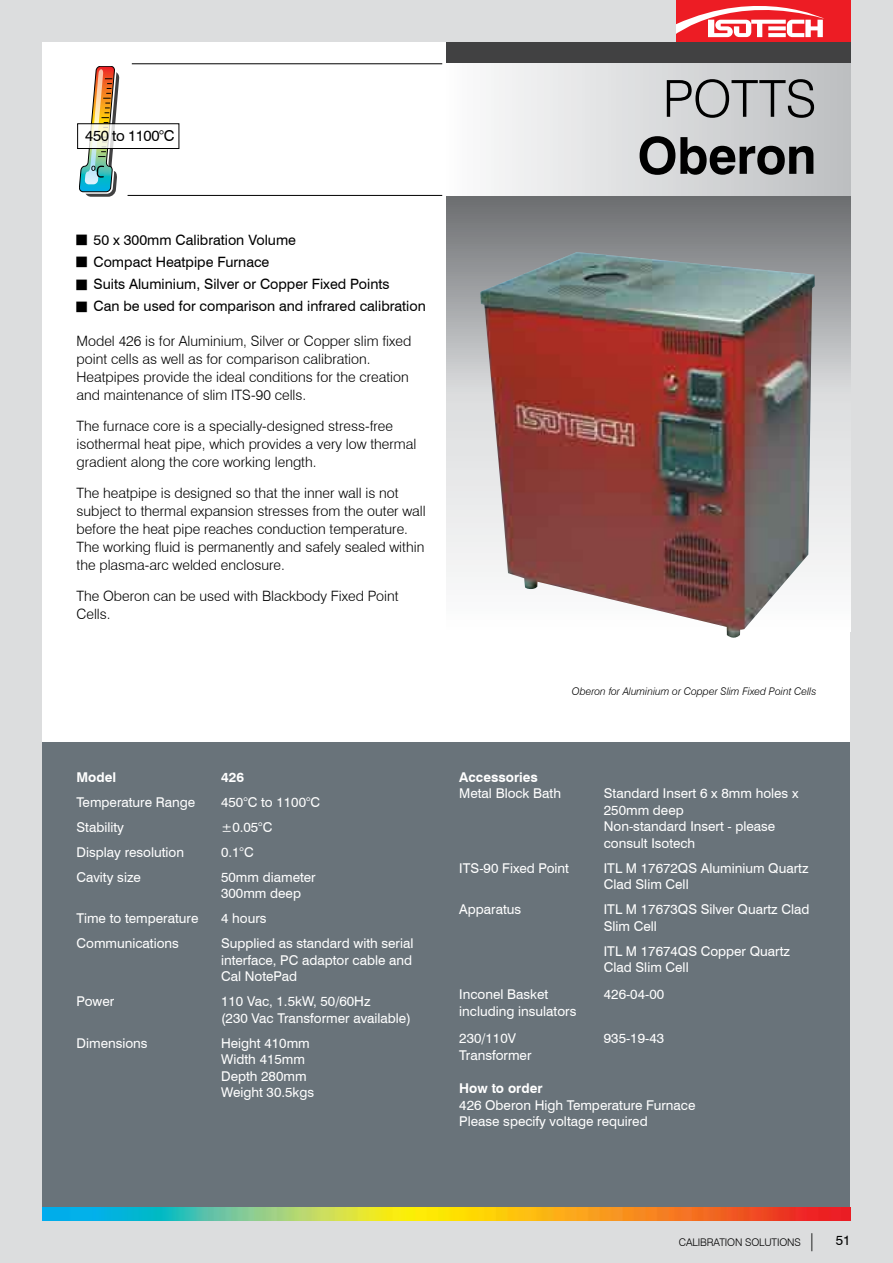
<style>
.page{position:relative;width:893px;height:1263px;background:#dcddde}
.page>*{position:absolute;margin:0;border:0;box-sizing:border-box;transform-origin:0 0}
.t1{font:700 51px "Swiss 721 BT";letter-spacing:-.01em;color:#000}
.t2{font:300 51px "Swiss 721 BT";letter-spacing:-.01em;color:#000}
.t3{font:15px "Swiss 721 BT";letter-spacing:-.03em;color:#000}
.t4{font:300 14.25px/18px "Swiss 721 BT";color:#000}
.t5{font:14.25px/22.2px "Swiss 721 BT";color:#000}
.t6{font:13.5px/16.5px "Swiss 721 BT";color:#fff}
.t7{font:700 13.5px "Swiss 721 BT";color:#fff}
.t8{font:italic 300 10.5px "Swiss 721 BT";color:#000}
.t9{font:300 10.5px "Swiss 721 BT";letter-spacing:-.01em;color:#000}
.s1{font-size:18px}
.s2{font-weight:400;font-size:13.5px}
</style>
<div class="page">
<div style="left:43px;top:43px;width:807px;height:1177px;background:#fff"></div>
<div style="left:676px;top:0;width:174px;height:43px;background:#ed1c24"></div>
<svg style="left:676px;top:6px;width:148px;height:31px"></svg>
<svg style="left:446px;top:43px;width:404px;height:534px;background:#969799"></svg>
<div style="left:43px;top:743px;width:807px;height:469px;background:#69737a"></div>
<div style="left:442px;top:64px;width:408px;height:132px;background:linear-gradient(to right,#fcfcfd,#bcbfc1)"></div>
<img style="left:79px;top:66px;width:40px;height:131px">
<svg style="left:79px;top:126px;width:40px;height:21px"></svg>
<div style="left:77px;top:124px;width:102px;height:25px;border:1px solid #000"></div>
<hr style="left:132px;top:64px;width:310px;height:1px;background:#000">
<hr style="left:128px;top:195px;width:314px;height:1px;background:#000">
<img style="left:43px;top:1208px;width:807px;height:12px">
<img style="left:480px;top:252px;width:335px;height:386px">
<p class="t3" style="left:85px;top:127px;width:91px">450 to 1100°C</p>
<p class="t5" style="left:94px;top:228px;width:334px">50 x 300mm Calibration Volume<br>Compact Heatpipe Furnace<br>Suits Aluminium, Silver or Copper Fixed Points<br>Can be used for comparison and infrared calibration</p>
<p class="t4" style="left:77px;top:332px;width:336px">Model 426 is for Aluminium, Silver or Copper slim fixed point cells as well as for comparison calibration.<br>Heatpipes provide the ideal conditions for the creation and maintenance of slim ITS-90 cells.</p>
<p class="t4" style="left:77px;top:417px;width:341px">The furnace core is a specially-designed stress-free isothermal heat pipe, which provides a very low thermal gradient along the core working length.</p>
<p class="t4" style="left:77px;top:484px;width:351px">The heatpipe is designed so that the inner wall is not subject to thermal expansion stresses from the outer wall before the heat pipe reaches conduction temperature.<br>The working fluid is permanently and safely sealed within the plasma-arc welded enclosure.</p>
<p class="t4" style="left:77px;top:587px;width:324px">The Oberon can be used with Blackbody Fixed Point<br>Cells.</p>
<p class="t7" style="left:77px;top:769px;width:41px">Model</p>
<p class="t7" style="left:221px;top:769px;width:24px">426</p>
<p class="t6" style="left:77px;top:794px;width:120px">Temperature Range</p>
<p class="t6" style="left:221px;top:794px;width:101px">450°C to 1100°C</p>
<p class="t6" style="left:77px;top:819px;width:49px">Stability</p>
<p class="t6" style="left:221px;top:819px;width:53px">±0.05°C</p>
<p class="t6" style="left:77px;top:844px;width:109px">Display resolution</p>
<p class="t6" style="left:221px;top:844px;width:34px">0.1°C</p>
<p class="t6" style="left:77px;top:869px;width:66px">Cavity size</p>
<p class="t6" style="left:221px;top:869px;width:96px">50mm diameter<br>300mm deep</p>
<p class="t6" style="left:77px;top:910px;width:123px">Time to temperature</p>
<p class="t6" style="left:221px;top:910px;width:47px">4 hours</p>
<p class="t6" style="left:77px;top:935px;width:104px">Communications</p>
<p class="t6" style="left:221px;top:935px;width:194px;text-align:justify">Supplied as standard with serial interface, PC adaptor cable and Cal NotePad</p>
<p class="t6" style="left:77px;top:993px;width:39px">Power</p>
<p class="t6" style="left:221px;top:993px;width:191px">110 Vac, 1.5kW, 50/60Hz<br>(230 Vac Transformer available)</p>
<p class="t6" style="left:77px;top:1035px;width:73px">Dimensions</p>
<p class="t6" style="left:221px;top:1035px;width:95px">Height 410mm<br>Width 415mm<br>Depth 280mm<br>Weight 30.5kgs</p>
<h1 class="t2" style="left:663px;top:68px;width:155px">POTTS</h1>
<h1 class="t1" style="left:637px;top:125px;width:181px">Oberon</h1>
<p class="t8" style="left:572px;top:685px;width:246px">Oberon for Aluminium or Copper Slim Fixed Point Cells</p>
<p class="t7" style="left:459px;top:769px;width:80px">Accessories</p>
<p class="t6" style="left:459px;top:785px;width:103px">Metal Block Bath</p>
<p class="t6" style="left:604px;top:785px;width:196px">Standard Insert 6 x 8mm holes x<br>250mm deep<br>Non-standard Insert - please consult Isotech</p>
<p class="t6" style="left:459px;top:860px;width:111px">ITS-90 Fixed Point</p>
<p class="t6" style="left:604px;top:860px;width:206px">ITL M 17672QS Aluminium Quartz<br>Clad Slim Cell</p>
<p class="t6" style="left:459px;top:901px;width:63px">Apparatus</p>
<p class="t6" style="left:604px;top:901px;width:207px">ITL M 17673QS Silver Quartz Clad<br>Slim Cell</p>
<p class="t6" style="left:604px;top:943px;width:188px">ITL M 17674QS Copper Quartz<br>Clad Slim Cell</p>
<p class="t6" style="left:459px;top:986px;width:91px">Inconel Basket</p>
<p class="t6" style="left:604px;top:986px;width:62px">426-04-00</p>
<p class="t6" style="left:459px;top:997px;width:119px;line-height:27.2px">including insulators<br>230/110V</p>
<p class="t6" style="left:604px;top:1030px;width:62px">935-19-43</p>
<p class="t6" style="left:459px;top:1046px;width:74px">Transformer</p>
<p class="t7" style="left:459px;top:1080px;width:85px">How to order</p>
<p class="t6" style="left:459px;top:1096px;width:238px">426 Oberon High Temperature Furnace<br>Please specify voltage required</p>
<p class="t9" style="left:679px;top:1236px;width:173px">CALIBRATION SOLUTIONS <span class="s1">|</span> <span class="s2">51</span></p>
</div>
